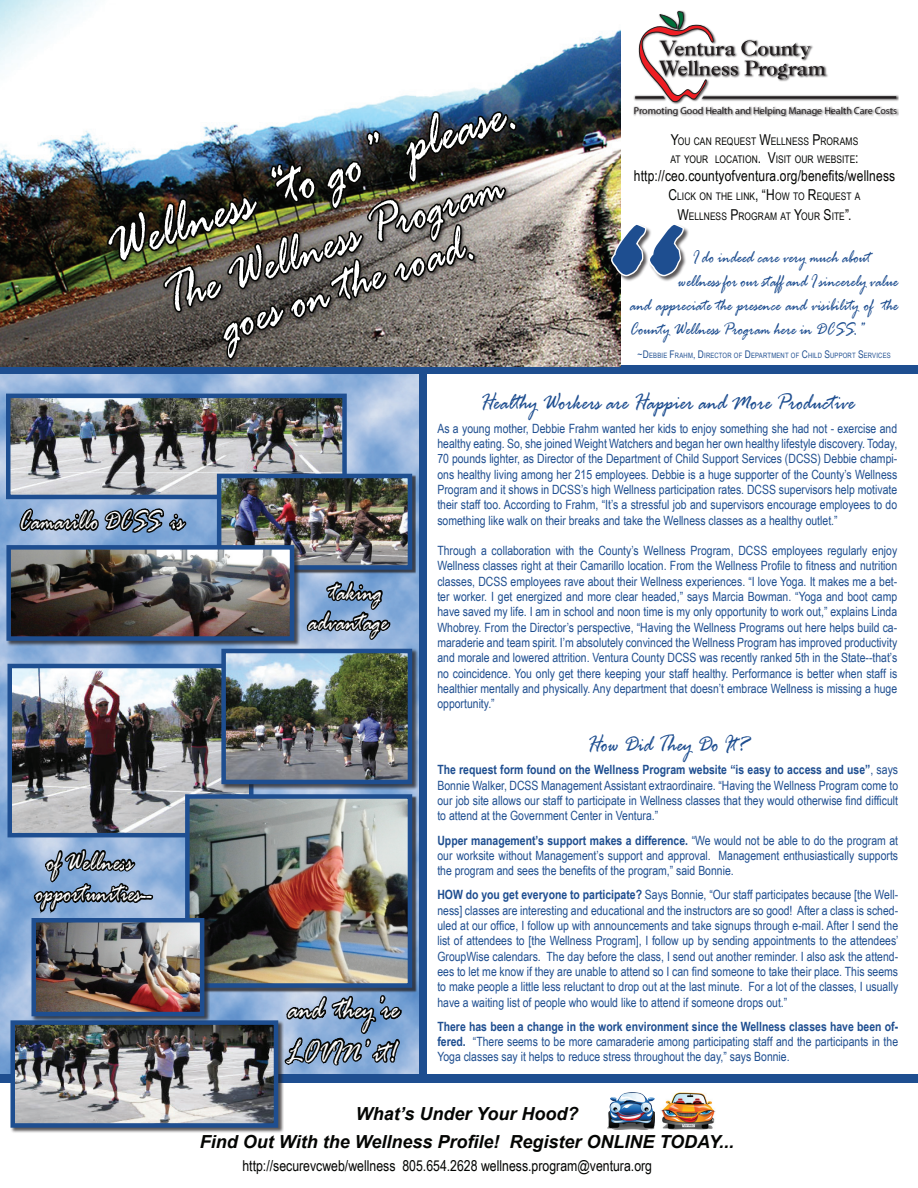
<style>
.page{position:relative;width:918px;height:1188px;background:#fff}
.page>*{position:absolute;margin:0;border:0;box-sizing:border-box;transform-origin:0 0}
.t1{font:italic 300px "Rage";color:#1e4e90}
.t2{font:italic 63px "Rage";color:#fff;scale:.8 1}
.t3{font:italic 56.7px/45px "Rage";color:#fff;text-align:center;scale:.8 1}
.t4{font:italic 33.6px/43.5px "Rage";color:#fff;scale:.76 1}
.t5{font:italic 29.4px/30px "Rage";color:#fff;text-align:center;scale:.76 1}
.t6{font:italic 25.2px "Rage";color:#1e4e90;scale:.8 1}
.t7{font:italic 18.9px "Rage";color:#1e4e90;scale:.8 1}
.t8{font:italic 700 18px/28.5px "Arial";color:#040503;text-align:center}
.t9{font:15px "Arial Narrow";color:#040503}
.t10{font:12.75px/15.3px "Arial Narrow";color:#1e4e90;text-align:justify}
.t11{font:10.5px/18px "Arial Narrow";letter-spacing:.01em;color:#040503}
.t12{font:10.05px "Myriad Pro";color:#231f20}
.t13{font:7.35px "Arial Narrow";letter-spacing:.025em;color:#1e4e90}
.s1{font-size:15px}
.s2{font-size:10.5px}
.s3{font-weight:700}
</style>
<div class="page">
<img style="left:0;top:374px;width:419px;height:701px">
<img style="left:13px;top:669px;width:236px;height:163px">
<div style="left:8px;top:664px;width:246px;height:173px;border:4px solid #1e4e90"></div>
<div style="left:0;top:366px;width:918px;height:8px;background:#1e4e90"></div>
<div style="left:419px;top:373px;width:7px;height:708px;background:#1e4e90"></div>
<img style="left:0;top:0;width:620px;height:367px">
<img style="left:105px;top:5px;width:414px;height:376px">
<img style="left:633px;top:106px;width:266px;height:11px">
<img style="left:896px;top:95px;width:3px;height:6px">
<svg style="left:635px;top:11px;width:261px;height:92px"></svg>
<div style="left:611px;top:224px;width:79px;height:58px;background:#231f20;opacity:.75"></div>
<svg style="left:610px;top:222px;width:75px;height:56px"></svg>
<div style="left:0;top:1075px;width:918px;height:8px;background:#1e4e90"></div>
<img style="left:660px;top:1092px;width:55px;height:37px">
<img style="left:608px;top:1092px;width:46px;height:37px">
<img style="left:11px;top:399px;width:331px;height:95px">
<div style="left:6px;top:394px;width:341px;height:105px;border:4px solid #1e4e90"></div>
<div style="left:221px;top:649px;width:197px;height:141px;background:#231f20;opacity:.75"></div>
<img style="left:226px;top:654px;width:181px;height:125px">
<div style="left:221px;top:649px;width:191px;height:135px;border:4px solid #1e4e90"></div>
<div style="left:219px;top:475px;width:197px;height:99px;background:#231f20;opacity:.75"></div>
<img style="left:222px;top:479px;width:185px;height:86px">
<div style="left:217px;top:474px;width:195px;height:96px;border:4px solid #1e4e90"></div>
<svg style="left:17px;top:481px;width:172px;height:64px;background:#7d90aa"></svg>
<svg style="left:305px;top:538px;width:87px;height:108px;background:#708299"></svg>
<svg style="left:31px;top:822px;width:125px;height:96px;background:#748aa6"></svg>
<svg style="left:282px;top:992px;width:122px;height:83px;background:#667e9b"></svg>
<div style="left:10px;top:1020px;width:274px;height:114px;background:#231f20;opacity:.75"></div>
<img style="left:15px;top:1025px;width:258px;height:98px">
<div style="left:10px;top:1020px;width:268px;height:108px;border:4px solid #1e4e90"></div>
<div style="left:6px;top:545px;width:294px;height:101px;background:#231f20;opacity:.75"></div>
<img style="left:11px;top:550px;width:278px;height:86px">
<div style="left:6px;top:545px;width:288px;height:96px;border:4px solid #1e4e90"></div>
<div style="left:187px;top:796px;width:229px;height:196px;background:#231f20;opacity:.75"></div>
<img style="left:190px;top:799px;width:217px;height:184px">
<div style="left:185px;top:794px;width:227px;height:194px;border:4px solid #1e4e90"></div>
<div style="left:31px;top:918px;width:179px;height:104px;background:#231f20;opacity:.75"></div>
<img style="left:37px;top:923px;width:162px;height:88px">
<div style="left:32px;top:918px;width:172px;height:98px;border:4px solid #1e4e90"></div>
<p class="t12" style="left:634px;top:105px;width:265px">Promoting Good Health and Helping Manage Health Care Costs</p>
<h2 class="t2" style="left:97px;top:216px;width:539px;rotate:-19deg">Wellness “to go” please.</h2>
<p class="t11" style="left:670px;top:131px;width:190px"><span class="s1">Y</span>OU CAN REQUEST <span class="s1">W</span>ELLNESS <span class="s1">P</span>RORAMS<br>AT YOUR LOCATION<span class="s1">. V</span>ISIT OUR WEBSITE<span class="s1">:</span></p>
<p class="t9" style="left:634px;top:164px;width:263px">http://ceo.countyofventura.org/benefits/wellness</p>
<p class="t11" style="left:669px;top:186px;width:194px;line-height:19.5px;text-align:center"><span class="s1">C</span>LICK ON THE LINK<span class="s1">, “H</span> OW TO <span class="s1">R</span>EQUEST A<br><span class="s1">W</span>ELLNESS <span class="s1">P</span>ROGRAM AT <span class="s1">Y</span>OUR <span class="s1">S</span>ITE<span class="s1">”.</span></p>
<h1 class="t1" style="left:529px;top:172px;width:129px">“</h1>
<h3 class="t3" style="left:158px;top:283px;width:449px;rotate:-19deg">The Wellness Program goes on the road.</h3>
<h3 class="t7" style="left:692px;top:247px;width:224px">I do indeed care very much about</h3>
<h3 class="t7" style="left:678px;top:271px;width:276px">wellness for our staff and I sincerely value</h3>
<h3 class="t7" style="left:630px;top:295px;width:337px">and appreciate the presence and visibility of the</h3>
<h3 class="t7" style="left:630px;top:319px;width:294px">County Wellness Program here in DCSS.”</h3>
<p class="t13" style="left:638px;top:350px;width:254px"><span class="s2">~D</span>EBBIE <span class="s2">F</span>RAHM<span class="s2">, D</span>IRECTOR OF <span class="s2">D</span>EPARTMENT OF <span class="s2">C</span>HILD <span class="s2">S</span>UPPORT <span class="s2">S</span>ERVICES</p>
<h3 class="t6" style="left:480px;top:389px;width:470px">Healthy Workers are Happier and More Productive</h3>
<p class="t10" style="left:437px;top:420px;width:461px">As a young mother, Debbie Frahm wanted her kids to enjoy something she had not - exercise and healthy eating. So, she joined Weight Watchers and began her own healthy lifestyle discovery. Today, 70 pounds lighter, as Director of the Department of Child Support Services (DCSS) Debbie champi&shy;ons healthy living among her 215 employees. Debbie is a huge supporter of the County’s Wellness Program and it shows in DCSS’s high Wellness participation rates. DCSS supervisors help motivate their staff too. According to Frahm, “It’s a stressful job and supervisors encourage employees to do something like walk on their breaks and take the Wellness classes as a healthy outlet.”</p>
<p class="t10" style="left:437px;top:543px;width:461px">Through a collaboration with the County’s Wellness Program, DCSS employees regularly enjoy Wellness classes right at their Camarillo location. From the Wellness Profile to fitness and nutrition classes, DCSS employees rave about their Wellness experiences. “I love Yoga. It makes me a bet&shy;ter worker. I get energized and more clear headed,” says Marcia Bowman. “Yoga and boot camp have saved my life. I am in school and noon time is my only opportunity to work out,” explains Linda Whobrey. From the Director’s perspective, “Having the Wellness Programs out here helps build ca&shy;maraderie and team spirit. I’m absolutely convinced the Wellness Program has improved productivity and morale and lowered attrition. Ventura County DCSS was recently ranked 5th in the State--that’s no coincidence. You only get there keeping your staff healthy. Performance is better when staff is healthier mentally and physically. Any department that doesn’t embrace Wellness is missing a huge opportunity.”</p>
<h3 class="t6" style="left:587px;top:731px;width:203px">How Did They Do It?</h3>
<p class="t10" style="left:437px;top:762px;width:462px"><span class="s3">The request form found on the Wellness Program website “is easy to access and use”</span>, says Bonnie Walker, DCSS Management Assistant extraordinaire. “Having the Wellness Program come to our job site allows our staff to participate in Wellness classes that they would otherwise find difficult to attend at the Government Center in Ventura.”</p>
<p class="t10" style="left:437px;top:832px;width:462px"><span class="s3">Upper management’s support makes a difference.</span> “We would not be able to do the program at our worksite without Management’s support and approval. Management enthusiastically supports the program and sees the benefits of the program,” said Bonnie.</p>
<p class="t10" style="left:437px;top:887px;width:463px"><span class="s3">HOW do you get everyone to participate?</span> Says Bonnie, “Our staff participates because [the Well&shy;ness] classes are interesting and educational and the instructors are so good! After a class is sched&shy;uled at our office, I follow up with announcements and take signups through e-mail. After I send the list of attendees to [the Wellness Program], I follow up by sending appointments to the attendees’ GroupWise calendars. The day before the class, I send out another reminder. I also ask the attend&shy;ees to let me know if they are unable to attend so I can find someone to take their place. This seems to make people a little less reluctant to drop out at the last minute. For a lot of the classes, I usually have a waiting list of people who would like to attend if someone drops out.”</p>
<p class="t10" style="left:437px;top:1018px;width:462px"><span class="s3">There has been a change in the work environment since the Wellness classes have been of&shy;fered.</span> “There seems to be more camaraderie among participating staff and the participants in the Yoga classes say it helps to reduce stress throughout the day,” says Bonnie.</p>
<h3 class="t5" style="left:19px;top:509px;width:218px">Camarillo DCSS is</h3>
<h3 class="t5" style="left:308px;top:579px;width:106px">taking advantage</h3>
<h3 class="t5" style="left:35px;top:848px;width:155px;line-height:31.5px">of Wellness opportunities--</h3>
<h3 class="t4" style="left:287px;top:990px;width:149px">and they’re<br>LOVIN’ it!</h3>
<h3 class="t8" style="left:200px;top:1099px;width:536px">What’s Under Your Hood?<br>Find Out With the Wellness Profile! Register ONLINE TODAY...</h3>
<p class="t9" style="left:242px;top:1155px;width:411px">http://securevcweb/wellness 805.654.2628 wellness.program@ventura.org</p>
</div>
